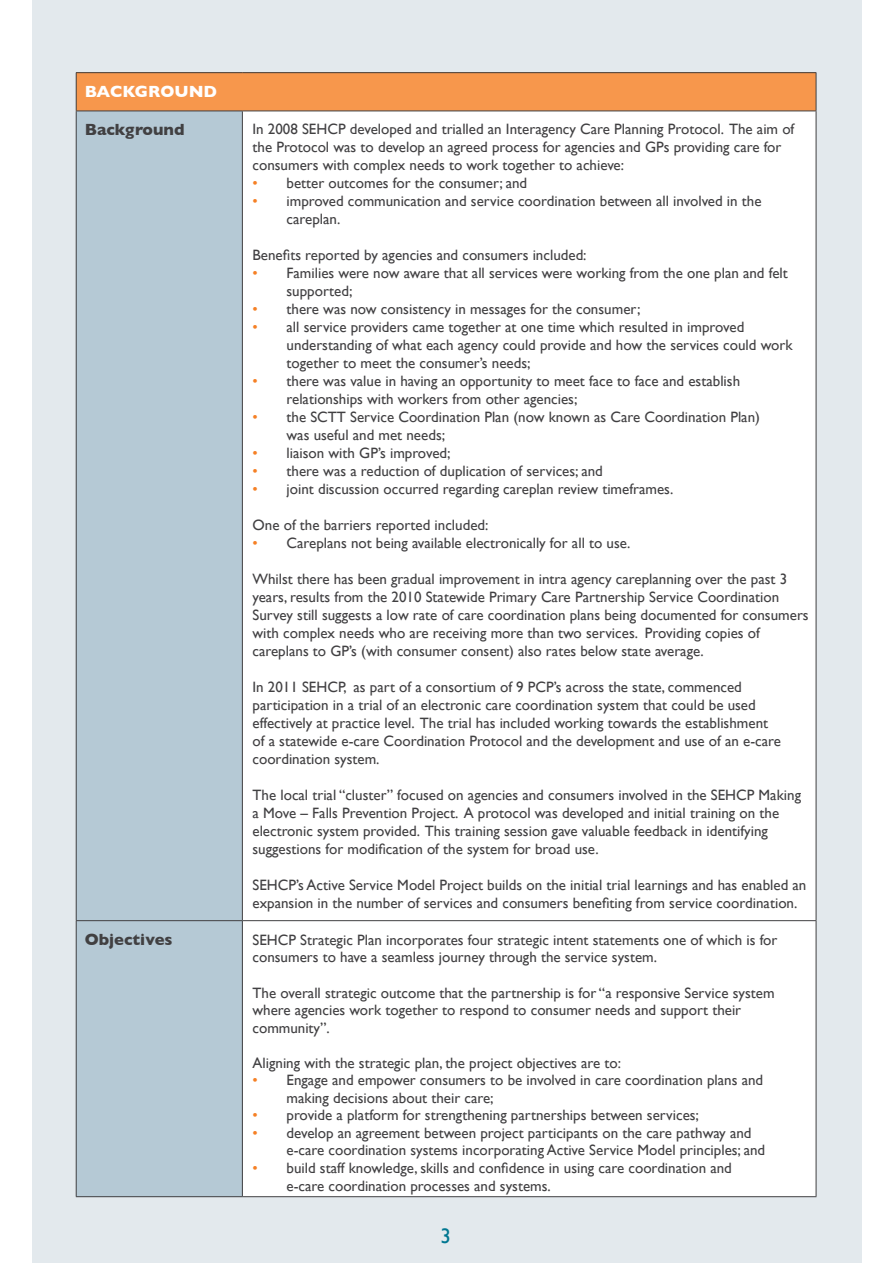
<style>
.page{position:relative;width:893px;height:1263px;background:#fff}
.page>*{position:absolute;margin:0;border:0;box-sizing:border-box;transform-origin:0 0}
.t1{font:21px "Gill Sans";color:#007791}
.t2{font:700 16.5px "Gill Sans";color:#414042}
.t3{font:700 16.5px "Gill Sans";color:#fff}
.t4{font:15px/18px "Gill Sans";color:#414042}
.s1{color:#f58025}
</style>
<div class="page">
<div style="left:32px;top:0;width:829px;height:1263px;background:#e3e9ed"></div>
<div style="left:76px;top:73px;width:740px;height:38px;background:#f7974c"></div>
<div style="left:76px;top:111px;width:166px;height:810px;background:#b5c9d5"></div>
<div style="left:243px;top:112px;width:573px;height:1084px;background:#fff"></div>
<div style="left:76px;top:921px;width:166px;height:276px;background:#b5c9d5"></div>
<hr style="left:76px;top:72px;width:166px;height:1px;background:#414042">
<hr style="left:76px;top:73px;width:1px;height:38px;background:#414042">
<hr style="left:242px;top:72px;width:574px;height:1px;background:#414042">
<hr style="left:816px;top:73px;width:1px;height:38px;background:#414042">
<hr style="left:76px;top:111px;width:166px;height:1px;background:#414042">
<hr style="left:76px;top:111px;width:1px;height:809px;background:#414042">
<hr style="left:242px;top:111px;width:574px;height:1px;background:#414042">
<hr style="left:242px;top:111px;width:1px;height:809px;background:#414042">
<hr style="left:816px;top:111px;width:1px;height:809px;background:#414042">
<hr style="left:76px;top:920px;width:166px;height:1px;background:#414042">
<hr style="left:76px;top:921px;width:1px;height:275px;background:#414042">
<hr style="left:242px;top:920px;width:574px;height:1px;background:#414042">
<hr style="left:242px;top:921px;width:1px;height:275px;background:#414042">
<hr style="left:816px;top:921px;width:1px;height:275px;background:#414042">
<hr style="left:76px;top:1196px;width:166px;height:1px;background:#414042">
<hr style="left:242px;top:1196px;width:574px;height:1px;background:#414042">
<p class="t3" style="left:85px;top:82px;width:134px">BACKGROUND</p>
<p class="t2" style="left:85px;top:120px;width:101px">Background</p>
<p class="t2" style="left:85px;top:929px;width:89px">Objectives</p>
<p class="t4" style="left:252px;top:119px;width:543px">In 2008 SEHCP developed and trialled an Interagency Care Planning Protocol. The aim of the Protocol was to develop an agreed process for agencies and GPs providing care for consumers with complex needs to work together to achieve:</p>
<p class="t4" style="left:252px;top:173px;width:276px"><span class="s1">•</span> better outcomes for the consumer; and</p>
<p class="t4" style="left:287px;top:191px;width:477px;text-indent:-34px"><span class="s1">•</span> improved communication and service coordination between all involved in the careplan.</p>
<p class="t4" style="left:252px;top:245px;width:336px">Benefits reported by agencies and consumers included:</p>
<p class="t4" style="left:287px;top:263px;width:503px;text-indent:-34px"><span class="s1">•</span> Families were now aware that all services were working from the one plan and felt supported;</p>
<p class="t4" style="left:252px;top:299px;width:389px"><span class="s1">•</span> there was now consistency in messages for the consumer;</p>
<p class="t4" style="left:287px;top:317px;width:507px;text-indent:-34px"><span class="s1">•</span> all service providers came together at one time which resulted in improved understanding of what each agency could provide and how the services could work together to meet the consumer’s needs;</p>
<p class="t4" style="left:287px;top:371px;width:455px;text-indent:-34px"><span class="s1">•</span> there was value in having an opportunity to meet face to face and establish relationships with workers from other agencies;</p>
<p class="t4" style="left:287px;top:407px;width:475px;text-indent:-34px"><span class="s1">•</span> the SCTT Service Coordination Plan (now known as Care Coordination Plan) was useful and met needs;</p>
<p class="t4" style="left:252px;top:443px;width:200px"><span class="s1">•</span> liaison with GP’s improved;</p>
<p class="t4" style="left:252px;top:461px;width:352px"><span class="s1">•</span> there was a reduction of duplication of services; and</p>
<p class="t4" style="left:252px;top:479px;width:422px"><span class="s1">•</span> joint discussion occurred regarding careplan review timeframes.</p>
<p class="t4" style="left:252px;top:515px;width:237px">One of the barriers reported included:</p>
<p class="t4" style="left:252px;top:533px;width:380px"><span class="s1">•</span> Careplans not being available electronically for all to use.</p>
<p class="t4" style="left:252px;top:569px;width:558px">Whilst there has been gradual improvement in intra agency careplanning over the past 3 years, results from the 2010 Statewide Primary Care Partnership Service Coordination Survey still suggests a low rate of care coordination plans being documented for consumers with complex needs who are receiving more than two services. Providing copies of careplans to GP’s (with consumer consent) also rates below state average.</p>
<p class="t4" style="left:252px;top:677px;width:530px">In 2011 SEHCP, as part of a consortium of 9 PCP’s across the state, commenced participation in a trial of an electronic care coordination system that could be used effectively at practice level. The trial has included working towards the establishment of a statewide e-care Coordination Protocol and the development and use of an e-care coordination system.</p>
<p class="t4" style="left:252px;top:785px;width:550px">The local trial “cluster” focused on agencies and consumers involved in the SEHCP Making a Move – Falls Prevention Project. A protocol was developed and initial training on the electronic system provided. This training session gave valuable feedback in identifying suggestions for modification of the system for broad use.</p>
<p class="t4" style="left:252px;top:875px;width:555px">SEHCP’s Active Service Model Project builds on the initial trial learnings and has enabled an expansion in the number of services and consumers benefiting from service coordination.</p>
<p class="t4" style="left:252px;top:931px;width:526px;line-height:17.5px">SEHCP Strategic Plan incorporates four strategic intent statements one of which is for consumers to have a seamless journey through the service system.</p>
<p class="t4" style="left:252px;top:983px;width:524px;line-height:17.5px">The overall strategic outcome that the partnership is for “a responsive Service system where agencies work together to respond to consumer needs and support their community”.</p>
<p class="t4" style="left:252px;top:1053px;width:370px">Aligning with the strategic plan, the project objectives are to:</p>
<p class="t4" style="left:287px;top:1071px;width:478px;line-height:17.5px;text-indent:-34px"><span class="s1">•</span> Engage and empower consumers to be involved in care coordination plans and making decisions about their care;</p>
<p class="t4" style="left:252px;top:1106px;width:448px"><span class="s1">•</span> provide a platform for strengthening partnerships between services;</p>
<p class="t4" style="left:287px;top:1124px;width:480px;line-height:17.5px;text-indent:-34px"><span class="s1">•</span> develop an agreement between project participants on the care pathway and e-care coordination systems incorporating Active Service Model principles; and</p>
<p class="t4" style="left:287px;top:1159px;width:447px;line-height:17.5px;text-indent:-34px"><span class="s1">•</span> build staff knowledge, skills and confidence in using care coordination and e-care coordination processes and systems.</p>
<h1 class="t1" style="left:440px;top:1224px;width:12px">3</h1>
</div>
